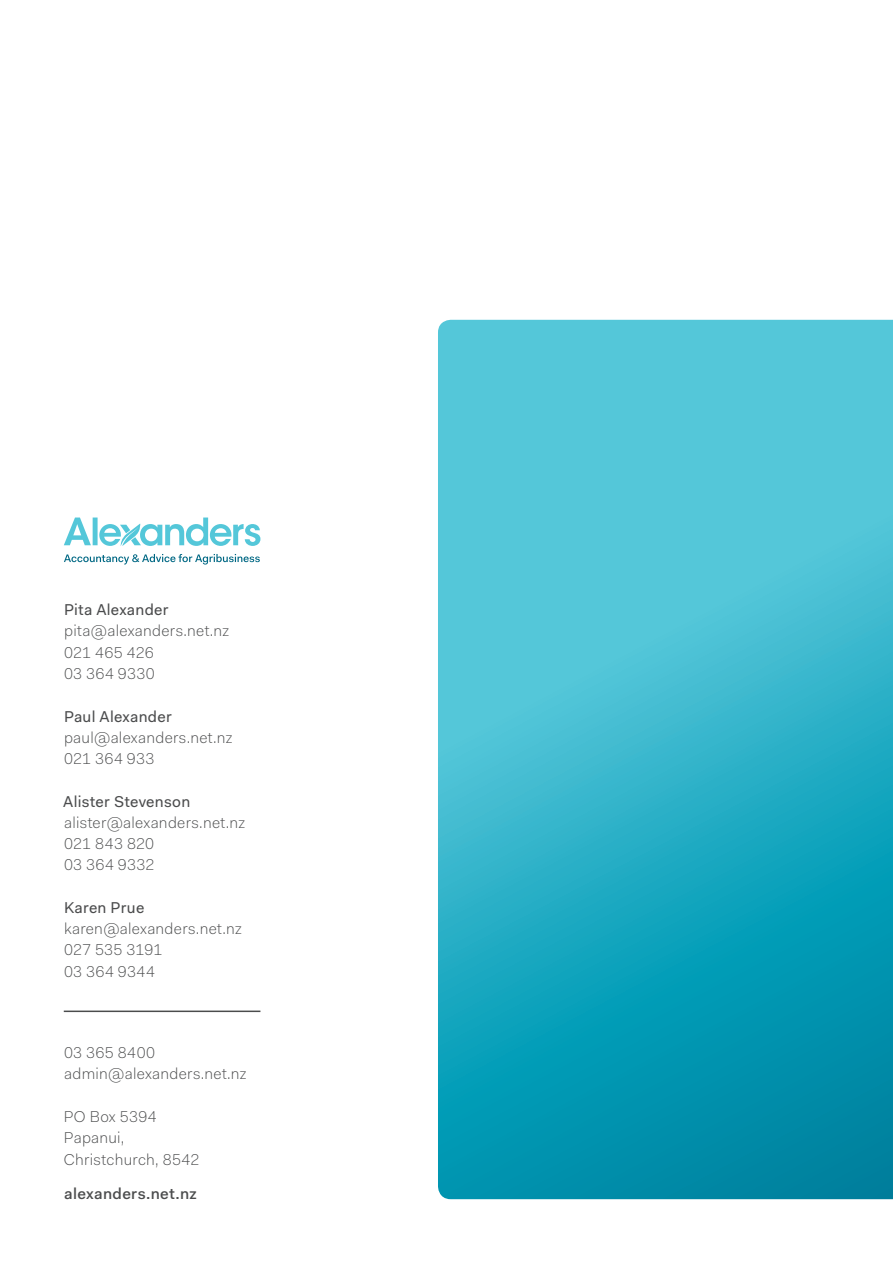
<style>
.page{position:relative;width:893px;height:1263px;background:#fff}
.page>*{position:absolute;margin:0;border:0;box-sizing:border-box;transform-origin:0 0}
.t1{font:300 15.75px/21.3px "Fakt Pro";letter-spacing:.02em;color:#4b4c4d}
.t2{font:15.75px "Fakt Pro";letter-spacing:.02em;color:#4b4c4d}
.t3{font:500 15.75px "Fakt Pro";letter-spacing:.025em;color:#4b4c4d}
</style>
<div class="page">
<svg style="left:438px;top:320px;width:455px;height:879px;background:#2fb1c7"></svg>
<hr style="left:64px;top:1010px;width:196px;height:2px;background:#4b4c4d">
<svg style="left:64px;top:517px;width:196px;height:29px"></svg>
<svg style="left:64px;top:554px;width:196px;height:10px"></svg>
<p class="t2" style="left:64px;top:599px;width:106px">Pita Alexander</p>
<p class="t1" style="left:64px;top:620px;width:167px">pita@alexanders.net.nz</p>
<p class="t1" style="left:64px;top:642px;width:92px">021 465 426<br>03 364 9330</p>
<p class="t2" style="left:64px;top:706px;width:109px">Paul Alexander</p>
<p class="t1" style="left:64px;top:727px;width:170px">paul@alexanders.net.nz</p>
<p class="t1" style="left:64px;top:748px;width:92px">021 364 933</p>
<p class="t2" style="left:63px;top:791px;width:128px">Alister Stevenson</p>
<p class="t1" style="left:64px;top:812px;width:182px">alister@alexanders.net.nz</p>
<p class="t1" style="left:64px;top:833px;width:92px">021 843 820<br>03 364 9332</p>
<p class="t2" style="left:64px;top:897px;width:82px">Karen Prue</p>
<p class="t1" style="left:64px;top:918px;width:179px">karen@alexanders.net.nz</p>
<p class="t1" style="left:64px;top:939px;width:100px">027 535 3191<br>03 364 9344</p>
<p class="t1" style="left:64px;top:1042px;width:184px">03 365 8400 admin@alexanders.net.nz</p>
<p class="t1" style="left:64px;top:1106px;width:137px">PO Box 5394<br>Papanui,<br>Christchurch, 8542</p>
<p class="t3" style="left:64px;top:1183px;width:134px">alexanders.net.nz</p>
</div>
